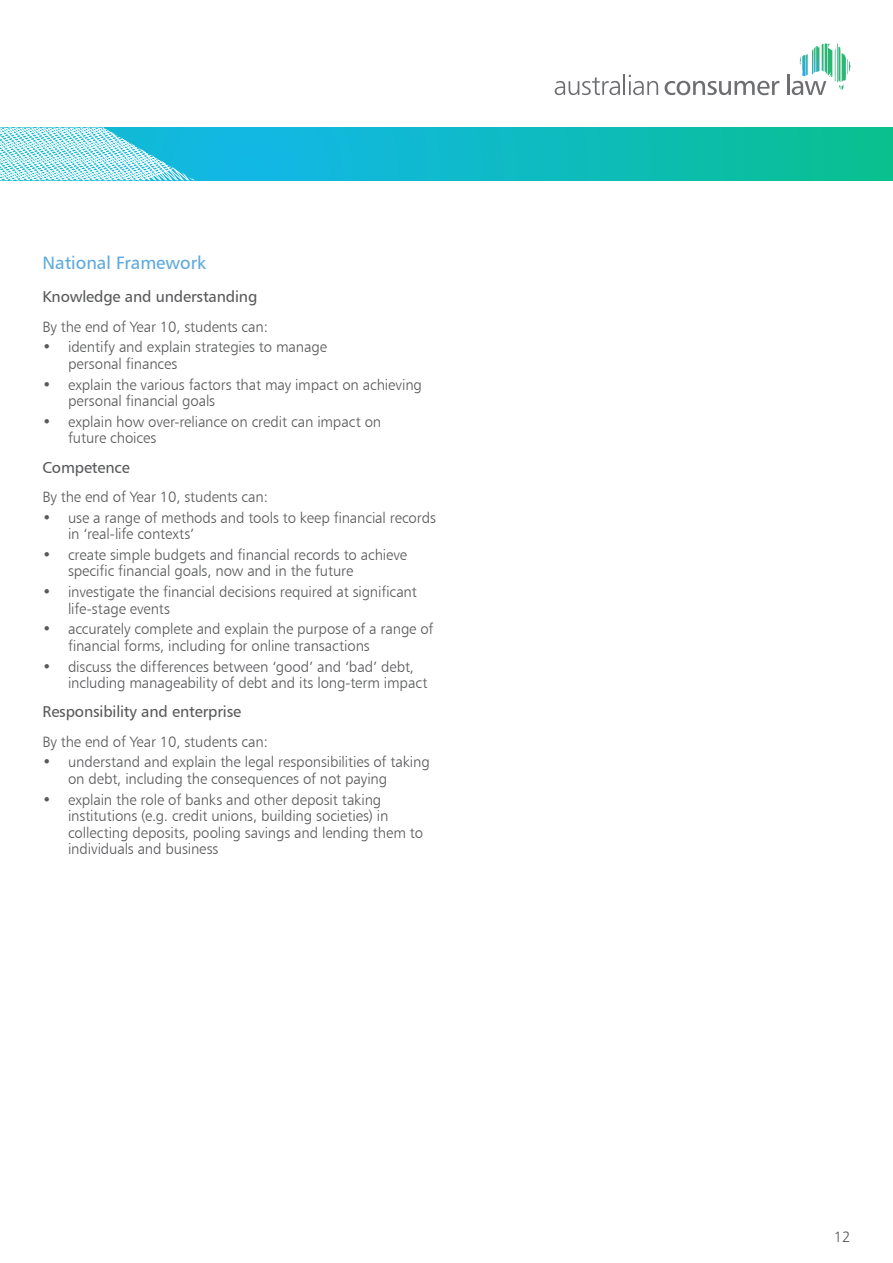
<style>
.page{position:relative;width:893px;height:1263px;background:#fff}
.page>*{position:absolute;margin:0;border:0;box-sizing:border-box;transform-origin:0 0}
.t1{font:18px "Humanist 777 BT Roman B";color:#5da9dd}
.t2{font:15.75px "Humanist 777 BT Roman B";letter-spacing:-.01em;color:#58595b}
.t3{font:15px/16.5px "Humanist 777 BT Light B";letter-spacing:-.01em;color:#58595b}
</style>
<div class="page">
<svg style="left:195px;top:128px;width:698px;height:52px;background:#0ebbbe"></svg>
<svg style="left:0;top:128px;width:195px;height:52px"></svg>
<svg style="left:555px;top:74px;width:103px;height:21px"></svg>
<svg style="left:665px;top:81px;width:114px;height:14px"></svg>
<hr style="left:787px;top:74px;width:2px;height:21px;background:#6d6e71">
<svg style="left:792px;top:43px;width:48px;height:52px"></svg>
<p class="t1" style="left:43px;top:251px;width:165px">National Framework</p>
<p class="t2" style="left:43px;top:287px;width:216px">Knowledge and understanding</p>
<p class="t3" style="left:43px;top:318px;width:227px">By the end of Year 10, students can:</p>
<p class="t3" style="left:68px;top:339px;width:260px;text-indent:-26px">• identify and explain strategies to manage personal finances</p>
<p class="t3" style="left:68px;top:376px;width:355px;text-indent:-26px">• explain the various factors that may impact on achieving personal financial goals</p>
<p class="t3" style="left:68px;top:413px;width:315px;text-indent:-26px">• explain how over-reliance on credit can impact on future choices</p>
<p class="t2" style="left:43px;top:457px;width:89px">Competence</p>
<p class="t3" style="left:43px;top:488px;width:227px">By the end of Year 10, students can:</p>
<p class="t3" style="left:68px;top:509px;width:369px;text-indent:-26px">• use a range of methods and tools to keep financial records in ‘real-life contexts’</p>
<p class="t3" style="left:68px;top:546px;width:341px;text-indent:-26px">• create simple budgets and financial records to achieve specific financial goals, now and in the future</p>
<p class="t3" style="left:68px;top:583px;width:350px;text-indent:-26px">• investigate the financial decisions required at significant life-stage events</p>
<p class="t3" style="left:68px;top:621px;width:367px;text-indent:-26px">• accurately complete and explain the purpose of a range of financial forms, including for online transactions</p>
<p class="t3" style="left:68px;top:658px;width:361px;text-indent:-26px">• discuss the differences between ‘good’ and ‘bad’ debt, including manageability of debt and its long-term impact</p>
<p class="t2" style="left:43px;top:702px;width:200px">Responsibility and enterprise</p>
<p class="t3" style="left:43px;top:733px;width:227px">By the end of Year 10, students can:</p>
<p class="t3" style="left:68px;top:754px;width:363px;text-indent:-26px">• understand and explain the legal responsibilities of taking on debt, including the consequences of not paying</p>
<p class="t3" style="left:68px;top:791px;width:357px;text-indent:-26px">• explain the role of banks and other deposit taking institutions (e.g. credit unions, building societies) in collecting deposits, pooling savings and lending them to individuals and business</p>
<p class="t3" style="left:834px;top:1228px;width:18px">12</p>
</div>
